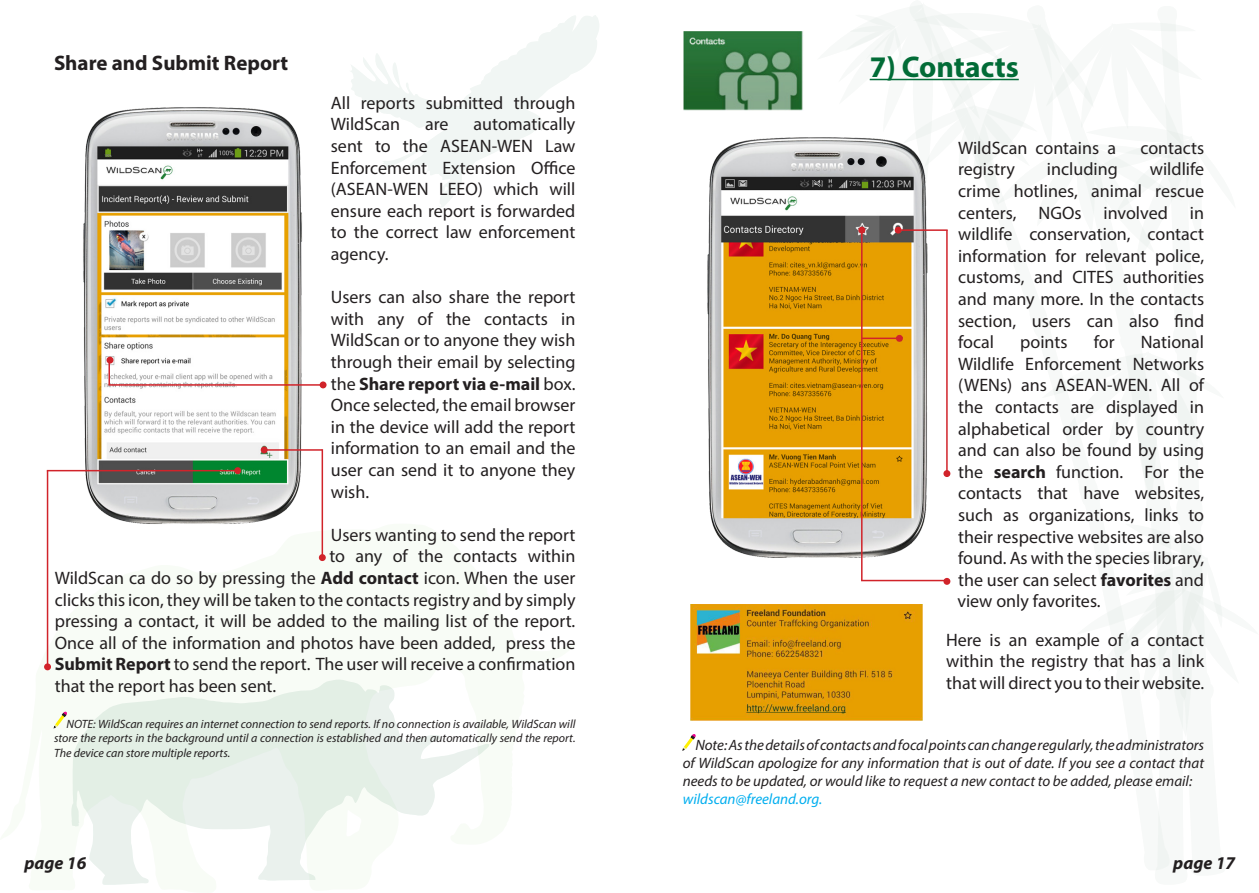
<style>
.page{position:relative;width:1259px;height:893px;background:#fff}
.page>*{position:absolute;margin:0;border:0;box-sizing:border-box;transform-origin:0 0}
.Headers{font:700 30px "Myriad Pro";color:#026c37}
.t1{font:700 21px "Myriad Pro";color:#231f20}
.t2{font:18px/21.6px "Myriad Pro";color:#231f20;text-align:justify}
.t3{font:italic 700 18px "Myriad Pro";color:#231f20}
.t4{font:italic 15px/18px "Myriad Pro";color:#231f20;text-align:justify}
.t5{font:italic 15px "Myriad Pro";color:#00aeef}
.t6{font:italic 12px/14.4px "Myriad Pro";color:#231f20;text-align:justify}
.s1{font-weight:700}
</style>
<div class="page">
<svg style="left:71px;top:680px;width:418px;height:205px;fill:#eaf1ed"></svg>
<svg style="left:351px;top:15px;width:248px;height:192px"></svg>
<img style="left:67px;top:107px;width:236px;height:417px">
<svg style="left:54px;top:711px;width:13px;height:17px"></svg>
<div style="left:106px;top:357px;width:7px;height:7px;border:2px solid #d1232a;border-radius:50%"></div>
<div style="left:320px;top:381px;width:6px;height:7px;border:2px solid #d1232a;border-radius:50%"></div>
<div style="left:261px;top:446px;width:7px;height:7px;border:2px solid #d1232a;border-radius:50%"></div>
<div style="left:319px;top:554px;width:7px;height:7px;border:2px solid #d1232a;border-radius:50%"></div>
<div style="left:234px;top:467px;width:7px;height:7px;border:2px solid #d1232a;border-radius:50%"></div>
<div style="left:44px;top:663px;width:7px;height:7px;border:2px solid #d1232a;border-radius:50%"></div>
<hr style="left:264px;top:449px;width:58px;height:2px;background:#d1232a">
<hr style="left:321px;top:449px;width:2px;height:109px;background:#d1232a">
<hr style="left:108px;top:384px;width:213px;height:2px;background:#d1232a">
<hr style="left:108px;top:360px;width:2px;height:25px;background:#d1232a">
<hr style="left:47px;top:471px;width:1px;height:196px;background:#d1232a">
<hr style="left:47px;top:470px;width:191px;height:1px;background:#d1232a">
<img style="left:707px;top:137px;width:109px;height:421px">
<img style="left:683px;top:32px;width:120px;height:79px">
<svg style="left:683px;top:734px;width:13px;height:16px"></svg>
<svg style="left:816px;top:4px;width:406px;height:866px"></svg>
<div style="left:943px;top:578px;width:7px;height:7px;border:2px solid #d1232a;border-radius:50%"></div>
<hr style="left:946px;top:230px;width:1px;height:244px;background:#d1232a">
<hr style="left:898px;top:229px;width:49px;height:2px;background:#d1232a">
<hr style="left:861px;top:229px;width:1px;height:352px;background:#d1232a">
<hr style="left:861px;top:580px;width:86px;height:1px;background:#d1232a">
<hr style="left:862px;top:338px;width:37px;height:1px;background:#d1232a">
<img style="left:690px;top:604px;width:233px;height:116px">
<p class="t1" style="left:54px;top:49px;width:236px">Share and Submit Report</p>
<p class="t2" style="left:331px;top:92px;width:246px">All reports submitted through<br>WildScan</p>
<p class="t2" style="left:331px;top:113px;width:246px;text-indent:143px">automatically sent to the ASEAN-WEN Law Enforcement Extension Office (ASEAN-WEN LEEO) which will ensure each report is forwarded to the correct law enforcement agency.</p>
<p class="t2" style="left:331px;top:286px;width:246px">Users can also share the report with any of the contacts in WildScan or to anyone they wish through their email by selecting the <span class="s1">Share report via e-mail</span> box.<br>Once selected, the email browser in the device will add the report information to an email and the user can send it to anyone they wish.</p>
<p class="t2" style="left:331px;top:524px;width:246px">Users wanting to send the report</p>
<p class="t2" style="left:329px;top:545px;width:247px">to any of the contacts within</p>
<p class="t2" style="left:55px;top:567px;width:522px">WildScan ca do so by pressing the <span class="s1">Add contact</span> icon. When the user</p>
<p class="t2" style="left:55px;top:588px;width:522px">clicks this icon, they will be taken to the contacts registry and by simply</p>
<p class="t2" style="left:55px;top:610px;width:522px">pressing a contact, it will be added to the mailing list of the report.</p>
<p class="t2" style="left:55px;top:632px;width:522px">Once all of the information and photos have been added, press the</p>
<p class="t2" style="left:55px;top:653px;width:522px"><span class="s1">Submit Report</span> to send the report. The user will receive a confirmation</p>
<p class="t2" style="left:55px;top:675px;width:223px">that the report has been sent.</p>
<p class="t6" style="left:54px;top:716px;width:523px;text-indent:13px">NOTE: WildScan requires an internet connection to send reports. If no connection is available, WildScan will store the reports in the background until a connection is established and then automatically send the report.<br>The device can store multiple reports.</p>
<p class="t2" style="left:425px;top:113px;width:25px">are</p>
<p class="Headers" style="left:869px;top:47px;width:151px">7) Contacts</p>
<p class="t2" style="left:958px;top:137px;width:159px">WildScan contains a</p>
<p class="t2" style="left:1140px;top:137px;width:65px">contacts</p>
<p class="t2" style="left:958px;top:158px;width:58px">registry</p>
<p class="t2" style="left:1047px;top:158px;width:72px">including</p>
<p class="t2" style="left:958px;top:158px;width:248px;text-indent:192px">wildlife crime hotlines, animal rescue centers, NGOs involved in wildlife conservation, contact information for relevant police, customs, and CITES authorities and many more. In the contacts section, users can also find focal</p>
<p class="t2" style="left:1020px;top:331px;width:49px">points</p>
<p class="t2" style="left:1093px;top:331px;width:22px">for</p>
<p class="t2" style="left:957px;top:331px;width:248px;text-indent:183px">National Wildlife Enforcement Networks (WENs) ans ASEAN-WEN. All of the contacts are displayed in alphabetical order by country and can also be found by using the <span class="s1">search</span> function. For the contacts that have websites, such as organizations, links to their respective websites are also found. As with the species library, the user can select <span class="s1">favorites</span> and view only favorites.</p>
<p class="t2" style="left:946px;top:629px;width:259px">Here is an example of a contact within the registry that has a link that will direct you to their website.</p>
<p class="t4" style="left:683px;top:736px;width:523px;text-indent:13px">Note: As the details of contacts and focal points can change regularly, the administrators of WildScan apologize for any information that is out of date. If you see a contact that needs to be updated, or would like to request a new contact to be added, please email:</p>
<p class="t5" style="left:683px;top:790px;width:141px">wildscan@freeland.org.</p>
<p class="t3" style="left:24px;top:851px;width:63px">page 16</p>
<p class="t3" style="left:1173px;top:851px;width:63px">page 17</p>
</div>
